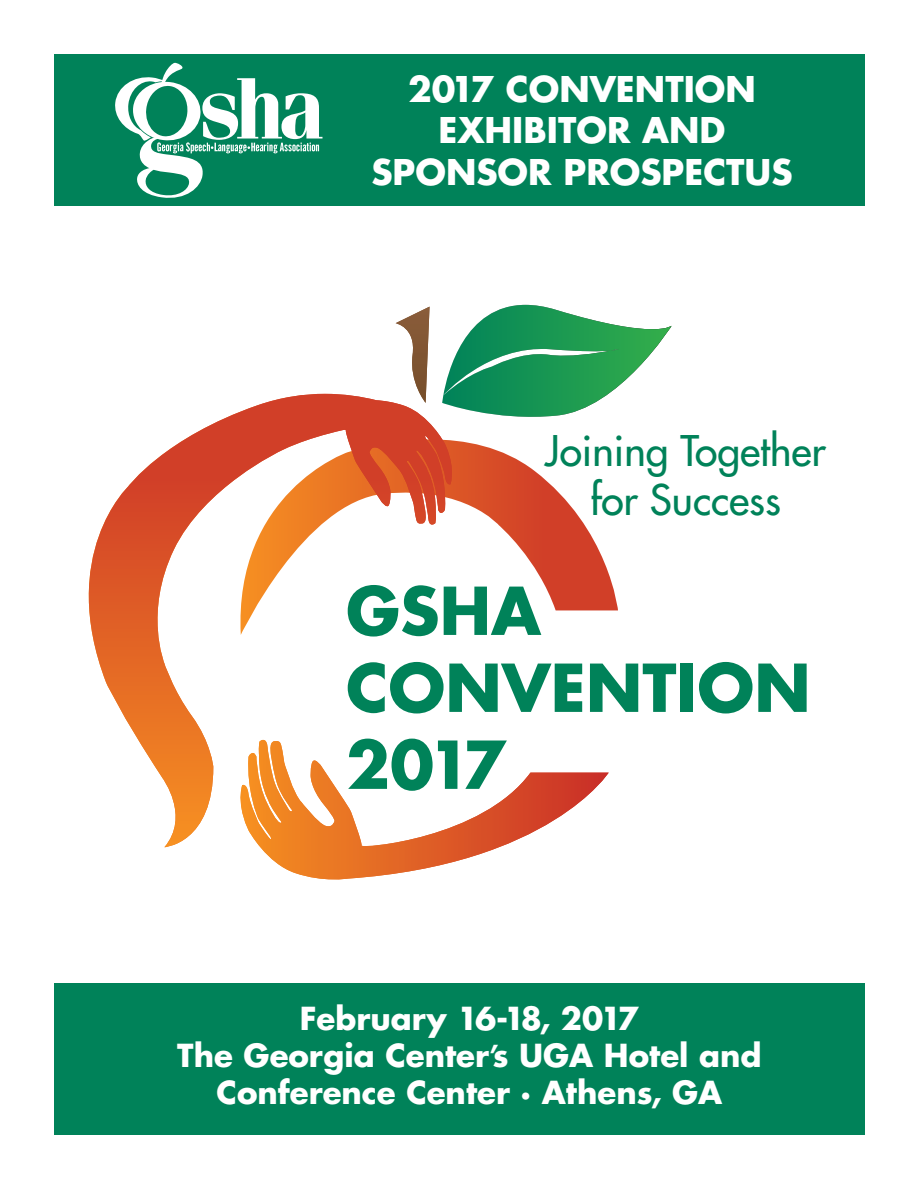
<style>
.page{position:relative;width:918px;height:1188px;background:#fff}
.page>*{position:absolute;margin:0;border:0;box-sizing:border-box;transform-origin:0 0}
.t1{font:700 64.2px/76.9px "Futura";color:#008259}
.t2{font:41.1px/49.3px "Futura";color:#008259;text-align:center}
.t3{font:700 34.5px/41.4px "Futura";color:#fff;text-align:center}
.t4{font:700 30.9px/37px "Futura";color:#fff;text-align:center}
.s1{font-size:25.5px}
</style>
<div class="page">
<div style="left:54px;top:54px;width:811px;height:152px;background:#008259"></div>
<div style="left:54px;top:983px;width:810px;height:151px;background:#008259"></div>
<svg style="left:456px;top:441px;width:162px;height:170px"></svg>
<svg style="left:396px;top:307px;width:34px;height:87px"></svg>
<svg style="left:443px;top:305px;width:229px;height:112px"></svg>
<svg style="left:260px;top:772px;width:349px;height:108px"></svg>
<svg style="left:88px;top:394px;width:368px;height:453px"></svg>
<svg style="left:115px;top:63px;width:208px;height:135px"></svg>
<p class="t3" style="left:371px;top:68px;width:423px">2017 CONVENTION<br>EXHIBITOR AND<br>SPONSOR PROSPECTUS</p>
<h2 class="t2" style="left:545px;top:426px;width:283px">Joining Together for Success</h2>
<h1 class="t1" style="left:346px;top:572px;width:466px">GSHA<br>CONVENTION<br>2017</h1>
<p class="t4" style="left:177px;top:999px;width:586px">February 16-18, 2017<br>The Georgia Center<span class="s1">’</span>s UGA Hotel and<br>Conference Center · Athens, GA</p>
</div>
